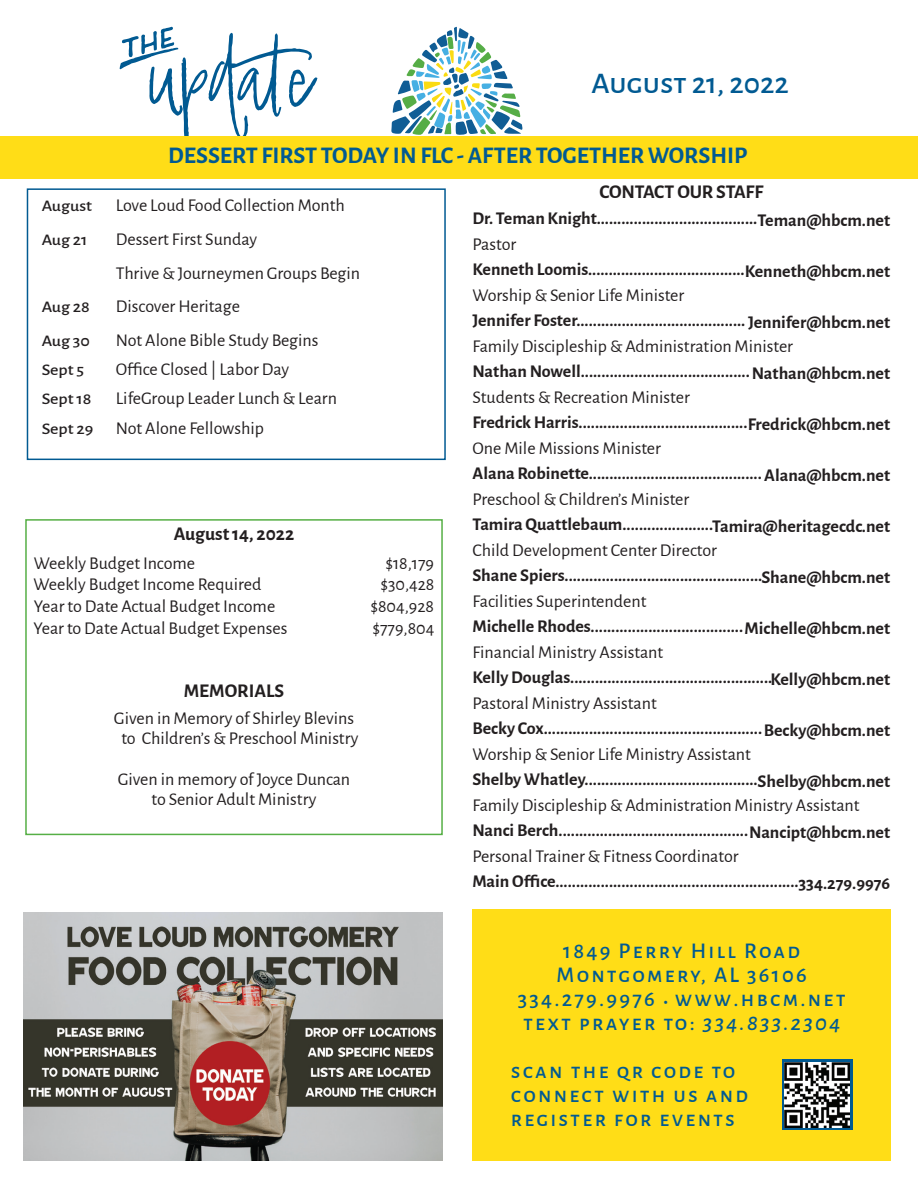
<style>
.page{position:relative;width:918px;height:1188px;background:#fff}
.page>*{position:absolute;margin:0;border:0;box-sizing:border-box;transform-origin:0 0}
.t1{font:159.9px "Audrielle No 1";color:#015a92}
.t2{font:65.4px "Charcuterie Catchwords";color:#015a92}
.t3{font:500 30px "Alegreya Sans";color:#015a92;scale:1.04 1}
.t4{font:30px "Minion Pro";color:#015a92}
.t5{font:700 24px "Alegreya Sans";color:#015a92}
.t6{font:500 22.5px "Alegreya Sans";letter-spacing:.1em;color:#015a92}
.t7{font:700 19.5px "Alegreya Sans";color:#231f20}
.Paragraph_Style_1{font:700 18px "Alegreya Sans";color:#231f20}
.Paragraph_Style_1-2{font:18px "Alegreya Sans";color:#231f20}
.t8{font:500 16.2px "Alegreya Sans";color:#231f20;scale:1.11 1}
.s1{font-style:italic}
</style>
<div class="page">
<svg style="left:391px;top:27px;width:131px;height:108px"></svg>
<div style="left:27px;top:188px;width:419px;height:272px;border:2px solid #015a92"></div>
<div style="left:25px;top:519px;width:418px;height:316px;border:2px solid #56af45"></div>
<div style="left:472px;top:909px;width:419px;height:252px;background:#ffdd17"></div>
<svg style="left:782px;top:1059px;width:71px;height:71px"></svg>
<img style="left:785px;top:1062px;width:65px;height:65px">
<img style="left:23px;top:912px;width:420px;height:248px">
<div style="left:0;top:136px;width:918px;height:42px;background:#ffdd17"></div>
<h2 class="t2" style="left:118px;top:23px;width:63px">p</h2>
<h1 class="t1" style="left:151px;top:-34px;width:165px">update</h1>
<p class="t3" style="left:592px;top:62px;width:191px">August 21, 2022</p>
<p class="t5" style="left:168px;top:138px;width:581px">DESSERT FIRST TODAY IN FLC - AFTER TOGETHER WORSHIP</p>
<p class="t8" style="left:42px;top:194px;width:47px">August</p>
<p class="Paragraph_Style_1-2" style="left:116px;top:193px;width:230px">Love Loud Food Collection Month</p>
<p class="t8" style="left:42px;top:228px;width:43px">Aug 21</p>
<p class="Paragraph_Style_1-2" style="left:116px;top:227px;width:143px">Dessert First Sunday</p>
<p class="Paragraph_Style_1-2" style="left:116px;top:260px;width:246px">Thrive &amp; Journeymen Groups Begin</p>
<p class="t8" style="left:42px;top:296px;width:45px">Aug 28</p>
<p class="Paragraph_Style_1-2" style="left:116px;top:294px;width:126px">Discover Heritage</p>
<p class="t8" style="left:42px;top:329px;width:45px">Aug 30</p>
<p class="Paragraph_Style_1-2" style="left:116px;top:328px;width:204px">Not Alone Bible Study Begins</p>
<p class="t8" style="left:42px;top:359px;width:40px">Sept 5</p>
<p class="Paragraph_Style_1-2" style="left:116px;top:357px;width:175px">Office Closed | Labor Day</p>
<p class="t8" style="left:42px;top:388px;width:46px">Sept 18</p>
<p class="Paragraph_Style_1-2" style="left:116px;top:386px;width:223px">LifeGroup Leader Lunch &amp; Learn</p>
<p class="t8" style="left:42px;top:417px;width:48px">Sept 29</p>
<p class="Paragraph_Style_1-2" style="left:116px;top:415px;width:150px">Not Alone Fellowship</p>
<p class="t7" style="left:174px;top:519px;width:122px">August 14, 2022</p>
<p class="Paragraph_Style_1-2" style="left:34px;top:550px;width:163px">Weekly Budget Income</p>
<p class="Paragraph_Style_1-2" style="left:385px;top:550px;width:50px">$18,179</p>
<p class="Paragraph_Style_1-2" style="left:34px;top:572px;width:230px">Weekly Budget Income Required</p>
<p class="Paragraph_Style_1-2" style="left:380px;top:572px;width:56px">$30,428</p>
<p class="Paragraph_Style_1-2" style="left:34px;top:594px;width:243px">Year to Date Actual Budget Income</p>
<p class="Paragraph_Style_1-2" style="left:370px;top:594px;width:65px">$804,928</p>
<p class="Paragraph_Style_1-2" style="left:33px;top:616px;width:255px">Year to Date Actual Budget Expenses</p>
<p class="Paragraph_Style_1-2" style="left:372px;top:616px;width:63px">$779,804</p>
<p class="t7" style="left:184px;top:676px;width:102px">MEMORIALS</p>
<p class="Paragraph_Style_1-2" style="left:114px;top:706px;width:242px">Given in Memory of Shirley Blevins</p>
<p class="Paragraph_Style_1-2" style="left:121px;top:726px;width:239px">to Children’s &amp; Preschool Ministry</p>
<p class="Paragraph_Style_1-2" style="left:118px;top:766px;width:234px">Given in memory of Joyce Duncan</p>
<p class="Paragraph_Style_1-2" style="left:152px;top:787px;width:166px">to Senior Adult Ministry</p>
<p class="t7" style="left:599px;top:178px;width:165px">CONTACT OUR STAFF</p>
<p class="Paragraph_Style_1" style="left:472px;top:205px;width:419px">Dr. Teman Knight.......................................Teman@hbcm.net</p>
<p class="Paragraph_Style_1-2" style="left:472px;top:231px;width:45px">Pastor</p>
<p class="Paragraph_Style_1" style="left:472px;top:256px;width:419px">Kenneth Loomis......................................Kenneth@hbcm.net</p>
<p class="Paragraph_Style_1-2" style="left:472px;top:282px;width:213px">Worship &amp; Senior Life Minister</p>
<p class="Paragraph_Style_1" style="left:472px;top:307px;width:419px">Jennifer Foster.........................................Jennifer@hbcm.net</p>
<p class="Paragraph_Style_1-2" style="left:472px;top:333px;width:322px">Family Discipleship &amp; Administration Minister</p>
<p class="Paragraph_Style_1" style="left:472px;top:358px;width:419px">Nathan Nowell.........................................Nathan@hbcm.net</p>
<p class="Paragraph_Style_1-2" style="left:472px;top:384px;width:219px">Students &amp; Recreation Minister</p>
<p class="Paragraph_Style_1" style="left:472px;top:409px;width:419px">Fredrick Harris.........................................Fredrick@hbcm.net</p>
<p class="Paragraph_Style_1-2" style="left:472px;top:435px;width:190px">One Mile Missions Minister</p>
<p class="Paragraph_Style_1" style="left:472px;top:460px;width:419px">Alana Robinette..........................................Alana@hbcm.net</p>
<p class="Paragraph_Style_1-2" style="left:472px;top:486px;width:218px">Preschool &amp; Children’s Minister</p>
<p class="Paragraph_Style_1" style="left:472px;top:511px;width:419px">Tamira Quattlebaum......................Tamira@heritagecdc.net</p>
<p class="Paragraph_Style_1-2" style="left:472px;top:537px;width:246px">Child Development Center Director</p>
<p class="Paragraph_Style_1" style="left:472px;top:562px;width:419px">Shane Spiers................................................Shane@hbcm.net</p>
<p class="Paragraph_Style_1-2" style="left:472px;top:588px;width:176px">Facilities Superintendent</p>
<p class="Paragraph_Style_1" style="left:472px;top:613px;width:419px">Michelle Rhodes.....................................Michelle@hbcm.net</p>
<p class="Paragraph_Style_1-2" style="left:472px;top:639px;width:192px">Financial Ministry Assistant</p>
<p class="Paragraph_Style_1" style="left:472px;top:664px;width:419px">Kelly Douglas.................................................Kelly@hbcm.net</p>
<p class="Paragraph_Style_1-2" style="left:472px;top:690px;width:186px">Pastoral Ministry Assistant</p>
<p class="Paragraph_Style_1" style="left:472px;top:715px;width:419px">Becky Cox.....................................................Becky@hbcm.net</p>
<p class="Paragraph_Style_1-2" style="left:472px;top:741px;width:280px">Worship &amp; Senior Life Ministry Assistant</p>
<p class="Paragraph_Style_1" style="left:472px;top:766px;width:419px">Shelby Whatley..........................................Shelby@hbcm.net</p>
<p class="Paragraph_Style_1-2" style="left:472px;top:792px;width:389px">Family Discipleship &amp; Administration Ministry Assistant</p>
<p class="Paragraph_Style_1" style="left:472px;top:817px;width:419px">Nanci Berch..............................................Nancipt@hbcm.net</p>
<p class="Paragraph_Style_1-2" style="left:472px;top:843px;width:268px">Personal Trainer &amp; Fitness Coordinator</p>
<p class="Paragraph_Style_1" style="left:472px;top:868px;width:419px">Main Office...........................................................334.279.9976</p>
<p class="t6" style="left:563px;top:935px;width:239px">1849 Perry Hill Road</p>
<p class="t6" style="left:557px;top:959px;width:252px">Montgomery, AL 36106</p>
<p class="t6" style="left:518px;top:983px;width:329px">334.279.9976 www.hbcm.net</p>
<p class="t6" style="left:523px;top:1007px;width:319px">text prayer to: <span class="s1">334.833.2304</span></p>
<p class="t6" style="left:511px;top:1055px;width:226px">scan the qr code to</p>
<p class="t6" style="left:511px;top:1079px;width:239px">connect with us and</p>
<p class="t6" style="left:511px;top:1103px;width:226px">register for events</p>
<p class="t4" style="left:663px;top:982px;width:7px">.</p>
</div>
